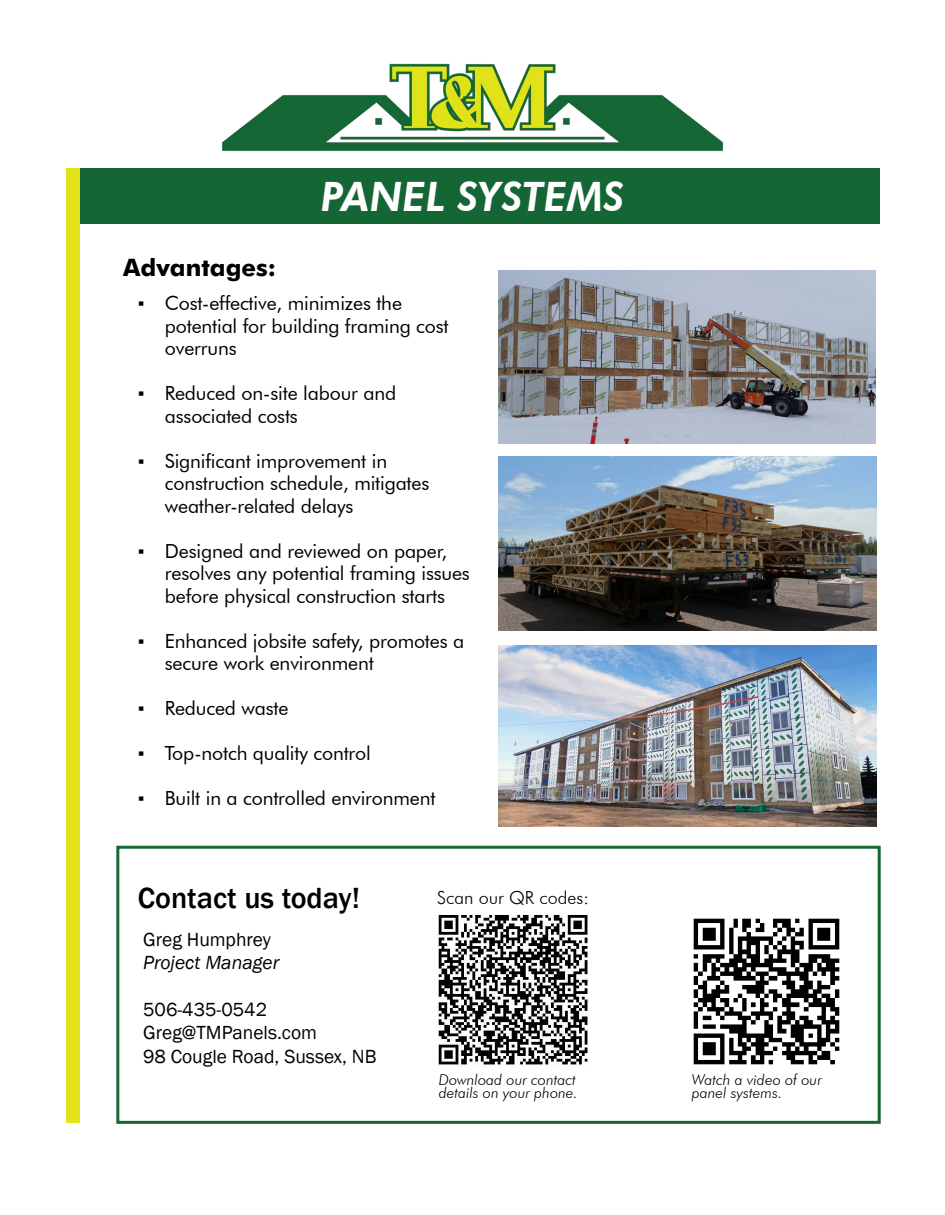
<style>
.page{position:relative;width:945px;height:1215px;background:#fff}
.page>*{position:absolute;margin:0;border:0;box-sizing:border-box;transform-origin:0 0}
.t1{font:italic 800 40.5px "Futura BT";color:#fff}
.t2{font:500 30px "Franklin Gothic";color:#000}
.t3{font:700 24px "Futura";color:#000}
.t4{font:19.5px/22.5px "Futura BT";letter-spacing:-.01em;color:#000}
.t5{font:19.5px/23.4px "Franklin Gothic";color:#000}
.t6{font:italic 19.5px "Franklin Gothic";color:#000}
.t7{font:300 18px "Futura BT";color:#000}
.t8{font:italic 300 15px/13.5px "Futura BT";color:#000}
.s1{font-family:"Times New Roman"}
</style>
<div class="page">
<img style="left:693px;top:918px;width:147px;height:147px">
<img style="left:438px;top:914px;width:150px;height:151px">
<div style="left:116px;top:846px;width:765px;height:278px;border:3px solid #146734"></div>
<img style="left:499px;top:457px;width:377px;height:173px">
<img style="left:499px;top:645px;width:377px;height:181px">
<img style="left:498px;top:270px;width:378px;height:174px">
<div style="left:66px;top:168px;width:14px;height:954px;background:#e2e318"></div>
<div style="left:80px;top:168px;width:799px;height:55px;background:#146734"></div>
<img style="left:222px;top:63px;width:501px;height:88px">
<p class="t3" style="left:123px;top:249px;width:154px">Advantages:</p>
<h1 class="t1" style="left:321px;top:172px;width:305px">PANEL SYSTEMS</h1>
<p class="t4" style="left:165px;top:292px;width:285px;text-indent:-27px"><span class="s1">▪</span> Cost-effective, minimizes the potential for building framing cost overruns</p>
<p class="t4" style="left:165px;top:382px;width:233px;text-indent:-27px"><span class="s1">▪</span> Reduced on-site labour and associated costs</p>
<p class="t4" style="left:165px;top:449px;width:266px;text-indent:-27px"><span class="s1">▪</span> Significant improvement in construction schedule, mitigates weather-related delays</p>
<p class="t4" style="left:165px;top:539px;width:307px;text-indent:-27px"><span class="s1">▪</span> Designed and reviewed on paper, resolves any potential framing issues before physical construction starts</p>
<p class="t4" style="left:165px;top:629px;width:301px;text-indent:-27px"><span class="s1">▪</span> Enhanced jobsite safety, promotes a secure work environment</p>
<p class="t4" style="left:138px;top:697px;width:152px"><span class="s1">▪</span> Reduced waste</p>
<p class="t4" style="left:138px;top:742px;width:235px"><span class="s1">▪</span> Top-notch quality control</p>
<p class="t4" style="left:138px;top:787px;width:299px"><span class="s1">▪</span> Built in a controlled environment</p>
<h2 class="t2" style="left:138px;top:879px;width:224px">Contact us today!</h2>
<p class="t5" style="left:143px;top:928px;width:129px">Greg Humphrey</p>
<p class="t6" style="left:143px;top:950px;width:138px">Project Manager</p>
<p class="t5" style="left:143px;top:998px;width:235px">506-435-0542<br>Greg@TMPanels.com<br>98 Cougle Road, Sussex, NB</p>
<p class="t7" style="left:437px;top:887px;width:153px">Scan our QR codes:</p>
<p class="t8" style="left:439px;top:1072px;width:141px">Download our contact details on your phone.</p>
<p class="t8" style="left:692px;top:1072px;width:132px">Watch a video of our panel systems.</p>
</div>
